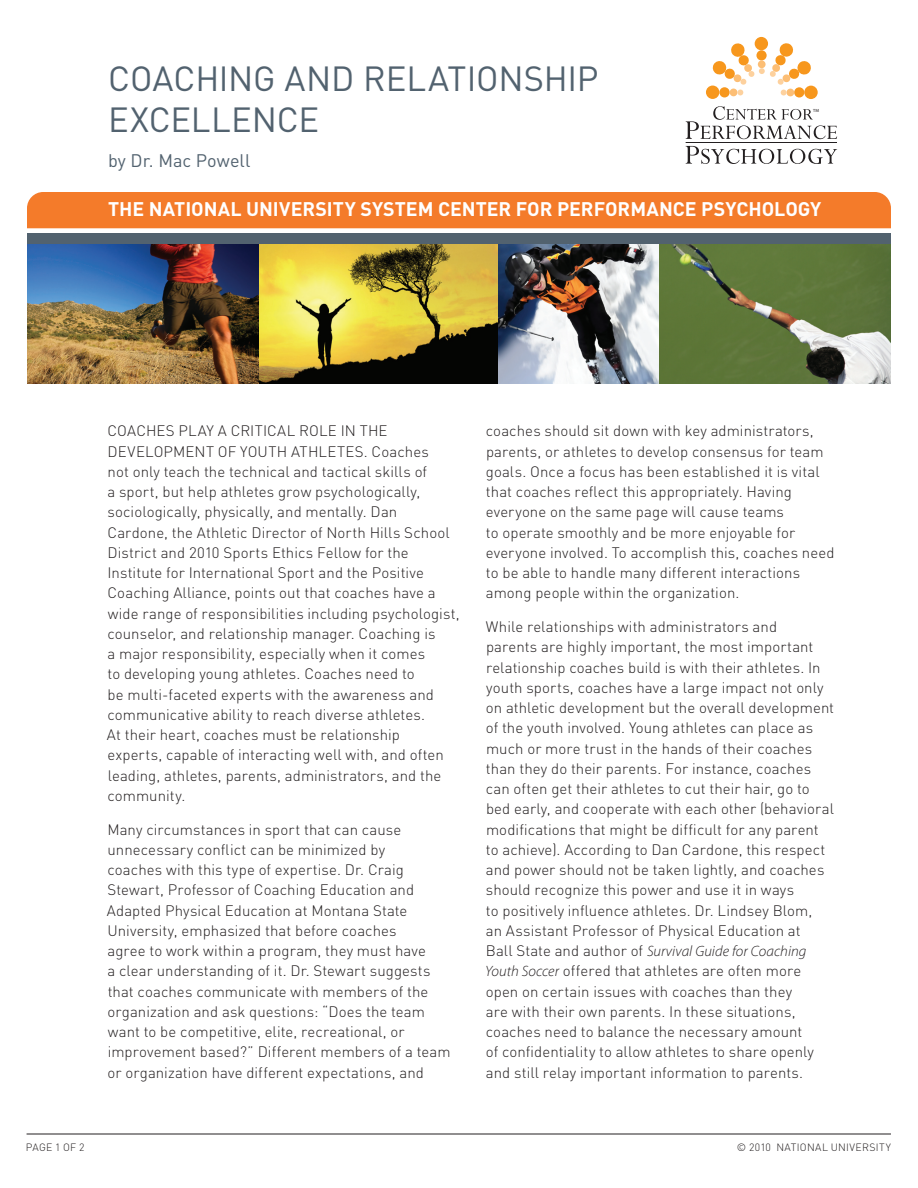
<style>
.page{position:relative;width:918px;height:1188px;background:#fff}
.page>*{position:absolute;margin:0;border:0;box-sizing:border-box;transform-origin:0 0}
.t1{font:34.5px/41.4px "DIN";letter-spacing:-.005em;color:#52626f}
.t2{font:700 19.5px "DIN";letter-spacing:-.005em;color:#fff}
.t3{font:18px "DIN";letter-spacing:.005em;color:#52626f}
.t4{font:300 15px/20.2px "DIN";letter-spacing:.005em;color:#231f20}
.t5{font:italic 300 15px "Myriad Pro";letter-spacing:.005em;color:#231f20}
.t6{font:300 10.5px "DIN";letter-spacing:.04em;color:#231f20}
.t7{font:4.5px "Myriad";color:#231f20}
.s1{font-family:"DIN";font-style:normal}
.s2{font-family:"Myriad Pro";font-style:italic}
</style>
<div class="page">
<hr style="left:27px;top:1134px;width:864px;height:1px;background:#231f20">
<div style="left:27px;top:192px;width:864px;height:36px;background:#f47b2a"></div>
<div style="left:27px;top:232px;width:864px;height:13px;background:#52626f"></div>
<hr style="left:27px;top:229px;width:864px;height:4px;background:#fff">
<img style="left:258px;top:244px;width:240px;height:140px">
<img style="left:27px;top:244px;width:231px;height:140px">
<img style="left:498px;top:244px;width:393px;height:140px">
<div style="left:755px;top:37px;width:13px;height:13px;background:#f7971d;border-radius:50%"></div>
<div style="left:804px;top:86px;width:14px;height:13px;background:#f7971d;border-radius:50%"></div>
<div style="left:706px;top:86px;width:13px;height:13px;background:#f7971d;border-radius:50%"></div>
<svg style="left:794px;top:87px;width:10px;height:11px"></svg>
<div style="left:719px;top:87px;width:11px;height:10px;background:#f7971d;border-radius:50%"></div>
<div style="left:787px;top:89px;width:7px;height:7px;background:#fcbe75;border-radius:50%"></div>
<div style="left:730px;top:89px;width:7px;height:7px;background:#fcbe75;border-radius:50%"></div>
<svg style="left:712px;top:42px;width:100px;height:53px"></svg>
<svg style="left:686px;top:106px;width:151px;height:33px"></svg>
<svg style="left:686px;top:146px;width:151px;height:18px"></svg>
<hr style="left:686px;top:142px;width:151px;height:1px;background:#231f20">
<h1 class="t1" style="left:108px;top:57px;width:492px">COACHING AND RELATIONSHIP<br>EXCELLENCE</h1>
<p class="t3" style="left:108px;top:149px;width:144px">BY D R. MAC POWELL</p>
<p class="t7" style="left:813px;top:109px;width:7px">TM</p>
<h2 class="t2" style="left:108px;top:196px;width:715px">THE NATIONAL UN IVERSITY SYSTEM CENTER FOR PERFORMANCE PSYCHOLOGY</h2>
<p class="t4" style="left:107px;top:421px;width:354px">Coaches play a critical role in the development of youth athletes. Coaches<br>not only teach the technical and tactical skills of<br>a sport, but help athletes grow psychologically, sociologically, physically, and mentally. Dan Cardone, the Athletic Director of North H ills School District and 2010 Sports Ethics Fellow for the<br>I nstitute for I nternational Sport and the Positive Coaching Alliance, points out that coaches have a wide range of responsibilities including psychologist, counselor, and relationship manager. Coaching is<br>a major responsibility, especially when it comes<br>to developing young athletes. Coaches need to<br>be multi-faceted experts with the awareness and communicative ability to reach diverse athletes.<br>At their heart, coaches must be relationship<br>experts, capable of interacting well with, and often leading, athletes, parents, administrators, and the community.</p>
<p class="t4" style="left:107px;top:819px;width:345px">Many circumstances in sport that can cause unnecessary conflict can be minimized by<br>coaches with this type of expertise. D r. Craig Stewart, Professor of Coaching Education and Adapted Physical Education at M ontana State University, emphasized that before coaches<br>agree to work within a program, they must have<br>a clear understanding of it. D r. Stewart suggests that coaches communicate with members of the organization and ask questions: “Does the team want to be competitive, elite, recreational, or improvement based?” Different members of a team or organization have different expectations, and</p>
<p class="t4" style="left:486px;top:421px;width:350px">coaches should sit down with key administrators, parents, or athletes to develop consensus for team goals. O nce a focus has been established it is vital that coaches reflect this appropriately. Having everyone on the same page will cause teams<br>to operate smoothly and be more enjoyable for everyone involved. To accomplish this, coaches need to be able to handle many different interactions among people within the organization.</p>
<p class="t4" style="left:486px;top:616px;width:350px">While relationships with administrators and<br>parents are highly important, the most important relationship coaches build is with their athletes. I n youth sports, coaches have a large impact not only on athletic development but the overall development of the youth involved. Young athletes can place as much or more trust in the hands of their coaches than they do their parents. For instance, coaches can often get their athletes to cut their hair, go to bed early, and cooperate with each other (behavioral modifications that might be difficult for any parent to achieve). According to Dan Cardone, this respect and power should not be taken lightly, and coaches should recognize this power and use it in ways<br>to positively influence athletes. D r. Lindsey Blom,<br>an Assistant Professor of Physical Education at</p>
<p class="t5" style="left:486px;top:942px;width:322px"><span class="s1">Ball State and author of</span> Survival Guide for Coaching</p>
<p class="t4" style="left:485px;top:961px;width:331px"><span class="s2">Youth Soccer</span> offered that athletes are often more open on certain issues with coaches than they are with their own parents. I n these situations, coaches need to balance the necessary amount of confidentiality to allow athletes to share openly and still relay important information to parents.</p>
<p class="t6" style="left:26px;top:1140px;width:60px">Page 1 of 2</p>
<p class="t6" style="left:737px;top:1140px;width:156px">© 2010 National Un iversity</p>
</div>
